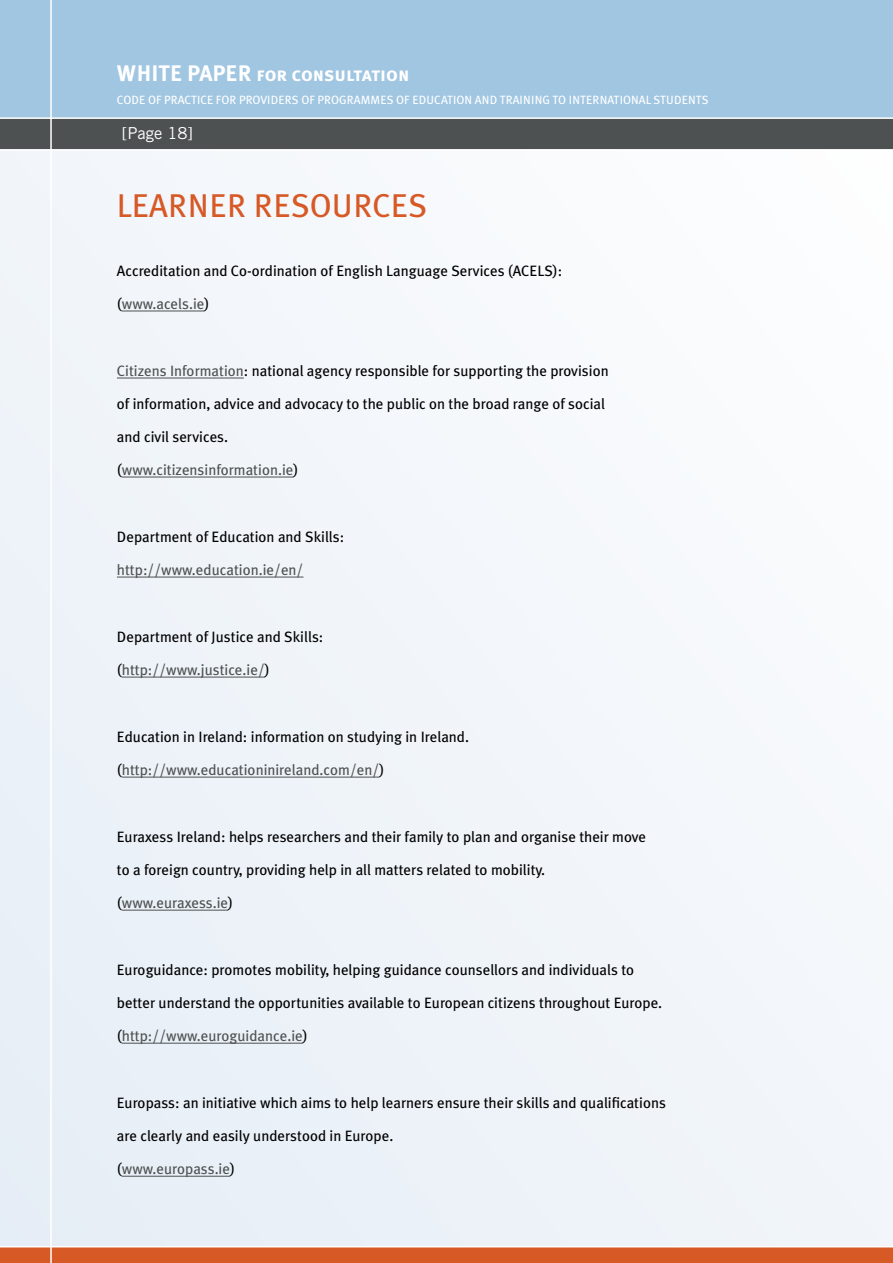
<style>
.page{position:relative;width:893px;height:1263px;background:#fff}
.page>*{position:absolute;margin:0;border:0;box-sizing:border-box;transform-origin:0 0}
.t1{font:33px "Meta Plus";letter-spacing:.015em;color:#d65926}
.t2{font:19.5px "Meta Plus Bold Caps";color:#fff}
.t3{font:16.5px "Trade Gothic";color:#fff}
.t4{font:15px "Meta Plus";color:#000}
.t5{font:15px "Meta Plus";color:#4e5151}
.t6{font:12px "Meta Plus";color:#fff}
.s1{font-size:22.5px}
.s2{color:#000}
.s3{color:#4e5151}
</style>
<div class="page">
<div style="left:0;top:133px;width:893px;height:1130px;background:#f1f5fa"></div>
<div style="left:0;top:0;width:893px;height:128px;background:#a0c6e2"></div>
<svg style="left:0;top:117px;width:893px;height:34px;background:#606364"></svg>
<svg style="left:0;top:1246px;width:893px;height:17px;background:#d96739"></svg>
<hr style="left:50px;top:0;width:2px;height:1263px;background:#fff">
<hr style="left:122px;top:311px;width:82px;height:1px;background:#4e5151">
<hr style="left:117px;top:378px;width:127px;height:1px;background:#4e5151">
<hr style="left:122px;top:477px;width:171px;height:1px;background:#4e5151">
<hr style="left:117px;top:577px;width:186px;height:1px;background:#4e5151">
<hr style="left:122px;top:677px;width:143px;height:1px;background:#4e5151">
<hr style="left:122px;top:777px;width:257px;height:1px;background:#4e5151">
<hr style="left:122px;top:910px;width:106px;height:1px;background:#4e5151">
<hr style="left:122px;top:1043px;width:181px;height:1px;background:#4e5151">
<hr style="left:122px;top:1176px;width:108px;height:1px;background:#4e5151">
<h2 class="t2" style="left:117px;top:63px;width:294px"><span class="s1">WHITE PAPER</span> for consultation</h2>
<p class="t6" style="left:117px;top:93px;width:593px">CODE OF PRACTICE FOR PROVIDERS OF PROGRAMMES OF EDUCATION AND TRAINING TO INTERNATIONAL STUDENTS</p>
<p class="t3" style="left:122px;top:124px;width:73px">[Page 18]</p>
<h1 class="t1" style="left:117px;top:187px;width:312px">LEARNER RESOURCES</h1>
<p class="t4" style="left:117px;top:262px;width:447px">Accreditation and Co-ordination of English Language Services (ACELS):</p>
<p class="t5" style="left:117px;top:295px;width:94px"><span class="s2">(</span>www.acels.ie<span class="s2">)</span></p>
<p class="t4" style="left:117px;top:362px;width:493px"><span class="s3">Citizens Information</span>: national agency responsible for supporting the provision</p>
<p class="t4" style="left:117px;top:395px;width:490px">of information, advice and advocacy to the public on the broad range of social</p>
<p class="t4" style="left:117px;top:428px;width:113px">and civil services.</p>
<p class="t5" style="left:117px;top:461px;width:183px"><span class="s2">(</span>www.citizensinformation.ie<span class="s2">)</span></p>
<p class="t4" style="left:117px;top:528px;width:229px">Department of Education and Skills:</p>
<p class="t5" style="left:117px;top:561px;width:188px">http://www.education.ie/en/</p>
<p class="t4" style="left:117px;top:628px;width:208px">Department of Justice and Skills:</p>
<p class="t5" style="left:117px;top:661px;width:154px"><span class="s2">(</span>http://www.justice.ie/<span class="s2">)</span></p>
<p class="t4" style="left:117px;top:728px;width:354px">Education in Ireland: information on studying in Ireland.</p>
<p class="t5" style="left:117px;top:761px;width:269px"><span class="s2">(</span>http://www.educationinireland.com/en/<span class="s2">)</span></p>
<p class="t4" style="left:117px;top:828px;width:531px">Euraxess Ireland: helps researchers and their family to plan and organise their move</p>
<p class="t4" style="left:117px;top:861px;width:430px">to a foreign country, providing help in all matters related to mobility.</p>
<p class="t5" style="left:117px;top:894px;width:118px"><span class="s2">(</span>www.euraxess.ie<span class="s2">)</span></p>
<p class="t4" style="left:117px;top:961px;width:519px">Euroguidance: promotes mobility, helping guidance counsellors and individuals to</p>
<p class="t4" style="left:117px;top:994px;width:547px">better understand the opportunities available to European citizens throughout Europe.</p>
<p class="t5" style="left:117px;top:1027px;width:192px"><span class="s2">(</span>http://www.euroguidance.ie<span class="s2">)</span></p>
<p class="t4" style="left:117px;top:1094px;width:550px">Europass: an initiative which aims to help learners ensure their skills and qualifications</p>
<p class="t4" style="left:117px;top:1127px;width:278px">are clearly and easily understood in Europe.</p>
<p class="t5" style="left:117px;top:1160px;width:120px"><span class="s2">(</span>www.europass.ie<span class="s2">)</span></p>
</div>
